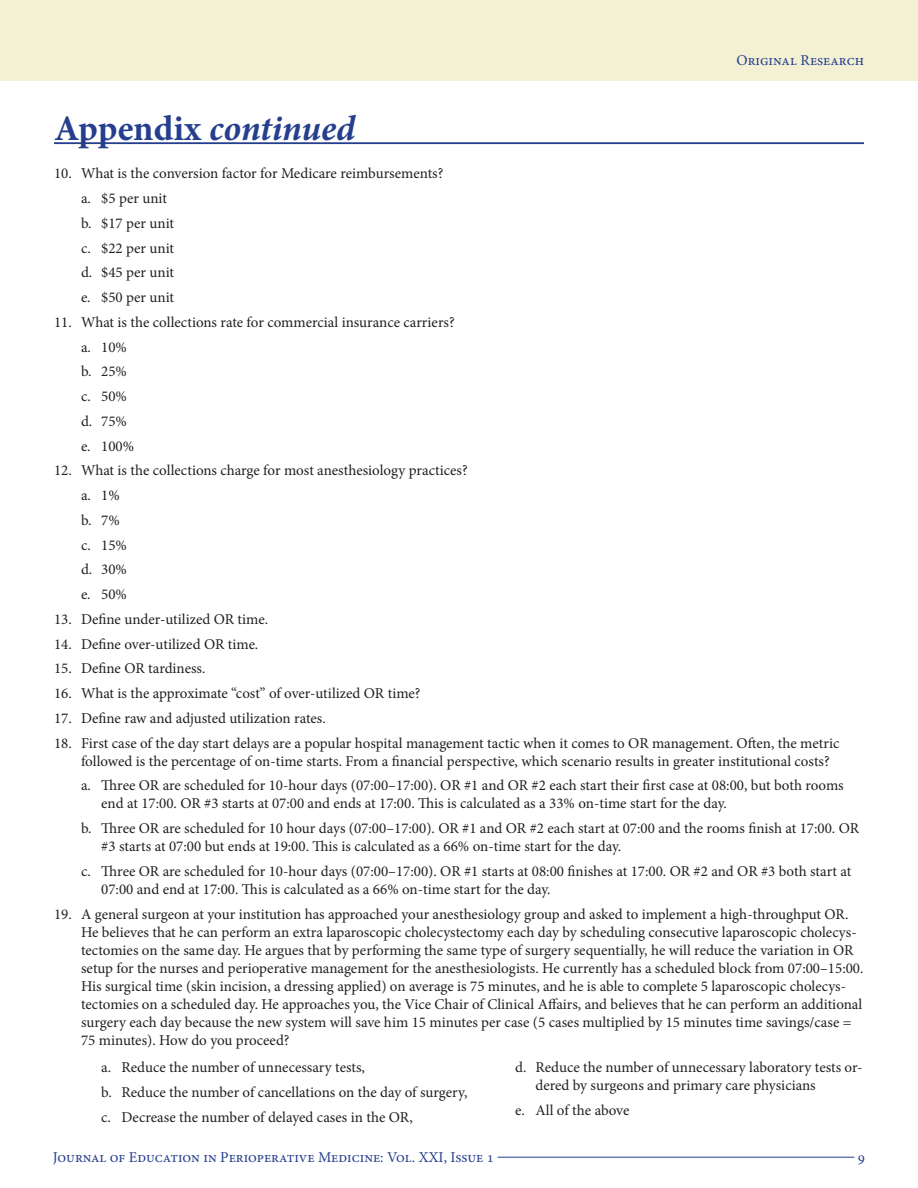
<style>
.page{position:relative;width:918px;height:1188px;background:#fff}
.page>*{position:absolute;margin:0;border:0;box-sizing:border-box;transform-origin:0 0}
.t1{font:italic 700 36px "Minion Pro";color:#253f8e}
.t2{font:15px/18px "Minion Pro";color:#231f20}
.t3{font:15px "Minion Pro";color:#253f8e}
.s1{font-style:normal}
</style>
<div class="page">
<hr style="left:498px;top:1157px;width:356px;height:1px;background:#253f8e">
<div style="left:0;top:0;width:918px;height:81px;background:#f3f0d3"></div>
<hr style="left:54px;top:142px;width:810px;height:2px;background:#253f8e">
<p class="t3" style="left:737px;top:50px;width:129px">Original Research</p>
<p class="t1" style="left:54px;top:102px;width:304px"><span class="s1">Appendix</span> continued</p>
<p class="t2" style="left:54px;top:165px;width:391px">10. What is the conversion factor for Medicare reimbursements?</p>
<p class="t2" style="left:81px;top:189px;width:87px">a. $5 per unit</p>
<p class="t2" style="left:81px;top:214px;width:95px">b. $17 per unit</p>
<p class="t2" style="left:81px;top:239px;width:95px">c. $22 per unit</p>
<p class="t2" style="left:81px;top:264px;width:95px">d. $45 per unit</p>
<p class="t2" style="left:81px;top:288px;width:95px">e. $50 per unit</p>
<p class="t2" style="left:54px;top:313px;width:402px">11. What is the collections rate for commercial insurance carriers?</p>
<p class="t2" style="left:81px;top:338px;width:47px">a. 10%</p>
<p class="t2" style="left:81px;top:363px;width:47px">b. 25%</p>
<p class="t2" style="left:81px;top:387px;width:47px">c. 50%</p>
<p class="t2" style="left:81px;top:412px;width:47px">d. 75%</p>
<p class="t2" style="left:81px;top:437px;width:55px">e. 100%</p>
<p class="t2" style="left:54px;top:462px;width:415px">12. What is the collections charge for most anesthesiology practices?</p>
<p class="t2" style="left:81px;top:486px;width:40px">a. 1%</p>
<p class="t2" style="left:81px;top:511px;width:40px">b. 7%</p>
<p class="t2" style="left:81px;top:536px;width:47px">c. 15%</p>
<p class="t2" style="left:81px;top:561px;width:47px">d. 30%</p>
<p class="t2" style="left:81px;top:585px;width:47px">e. 50%</p>
<p class="t2" style="left:54px;top:610px;width:216px">13. Define under-utilized OR time.</p>
<p class="t2" style="left:54px;top:635px;width:206px">14. Define over-utilized OR time.</p>
<p class="t2" style="left:54px;top:660px;width:153px">15. Define OR tardiness.</p>
<p class="t2" style="left:54px;top:684px;width:368px">16. What is the approximate “cost” of over-utilized OR time?</p>
<p class="t2" style="left:54px;top:709px;width:273px">17. Define raw and adjusted utilization rates.</p>
<p class="t2" style="left:81px;top:734px;width:760px;text-indent:-27px">18. First case of the day start delays are a popular hospital management tactic when it comes to OR management. Often, the metric followed is the percentage of on-time starts. From a financial perspective, which scenario results in greater institutional costs?</p>
<p class="t2" style="left:101px;top:777px;width:744px;text-indent:-20px">a. Three OR are scheduled for 10-hour days (07:00–17:00). OR #1 and OR #2 each start their first case at 08:00, but both rooms end at 17:00. OR #3 starts at 07:00 and ends at 17:00. This is calculated as a 33% on-time start for the day.</p>
<p class="t2" style="left:101px;top:819px;width:759px;text-indent:-20px">b. Three OR are scheduled for 10 hour days (07:00–17:00). OR #1 and OR #2 each start at 07:00 and the rooms finish at 17:00. OR #3 starts at 07:00 but ends at 19:00. This is calculated as a 66% on-time start for the day.</p>
<p class="t2" style="left:101px;top:862px;width:752px;text-indent:-20px">c. Three OR are scheduled for 10-hour days (07:00–17:00). OR #1 starts at 08:00 finishes at 17:00. OR #2 and OR #3 both start at<br>07:00 and end at 17:00. This is calculated as a 66% on-time start for the day.</p>
<p class="t2" style="left:81px;top:905px;width:784px;text-indent:-27px">19. A general surgeon at your institution has approached your anesthesiology group and asked to implement a high-throughput OR.<br>He believes that he can perform an extra laparoscopic cholecystectomy each day by scheduling consecutive laparoscopic cholecys&shy;tectomies on the same day. He argues that by performing the same type of surgery sequentially, he will reduce the variation in OR setup for the nurses and perioperative management for the anesthesiologists. He currently has a scheduled block from 07:00–15:00.<br>His surgical time (skin incision, a dressing applied) on average is 75 minutes, and he is able to complete 5 laparoscopic cholecys&shy;tectomies on a scheduled day. He approaches you, the Vice Chair of Clinical Affairs, and believes that he can perform an additional surgery each day because the new system will save him 15 minutes per case (5 cases multiplied by 15 minutes time savings/case = 75 minutes). How do you proceed?</p>
<p class="t2" style="left:101px;top:1058px;width:265px">a. Reduce the number of unnecessary tests,</p>
<p class="t2" style="left:101px;top:1083px;width:368px">b. Reduce the number of cancellations on the day of surgery,</p>
<p class="t2" style="left:101px;top:1108px;width:313px">c. Decrease the number of delayed cases in the OR,</p>
<p class="t2" style="left:536px;top:1058px;width:329px;text-indent:-20px">d. Reduce the number of unnecessary laboratory tests or&shy;dered by surgeons and primary care physicians</p>
<p class="t2" style="left:515px;top:1101px;width:116px">e. All of the above</p>
<p class="t3" style="left:53px;top:1147px;width:443px">Journal of Education in Perioperative Medicine: Vol. XXI, Issue 1</p>
<p class="t3" style="left:858px;top:1147px;width:9px">9</p>
</div>
